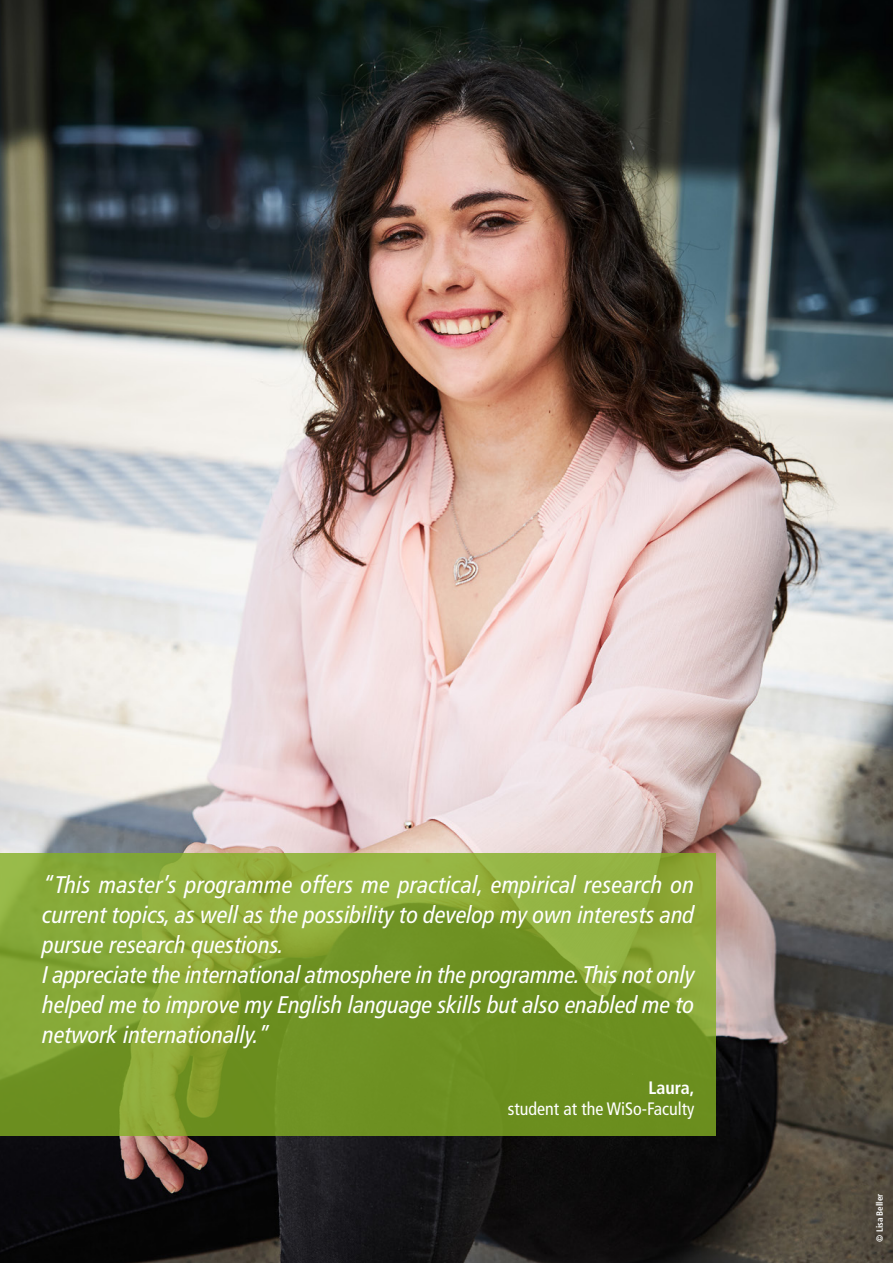
<style>
.page{position:relative;width:893px;height:1263px;background:#fff}
.page>*{position:absolute;margin:0;border:0;box-sizing:border-box;transform-origin:0 0}
.t1{font:italic condensed 24px/30px "Frutiger LT Com";color:#fff}
.t2{font:condensed 18px "Frutiger LT Com";color:#fff}
.t3{font:700 condensed 18px "Frutiger LT Com";color:#fff}
.t4{font:700 condensed 9px "Frutiger LT Com";color:#fff}
</style>
<div class="page">
<img style="left:0;top:0;width:893px;height:1263px">
<svg style="left:0;top:853px;width:716px;height:283px;background:#7d9e2d"></svg>
<p class="t1" style="left:43px;top:869px;width:654px">“This master’s programme offers me practical, empirical research on current topics, as well as the possibility to develop my own interests and pursue research questions.<br>I appreciate the international atmosphere in the programme. This not only helped me to improve my English language skills but also enabled me to network internationally.”</p>
<p class="t3" style="left:648px;top:1076px;width:48px">Laura,</p>
<p class="t2" style="left:508px;top:1098px;width:188px">student at the WiSo-Faculty</p>
<p class="t4" style="left:874px;top:1242px;width:50px;rotate:-90deg">© Lisa Beller</p>
</div>
